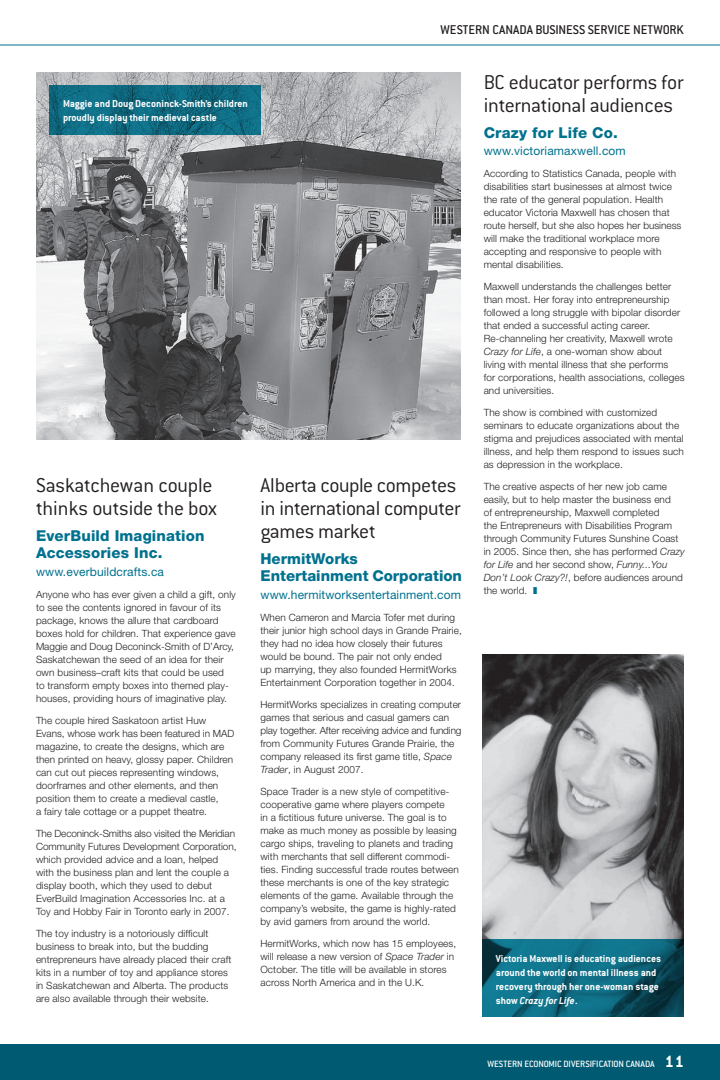
<style>
.page{position:relative;width:720px;height:1080px;background:#fff}
.page>*{position:absolute;margin:0;border:0;box-sizing:border-box;transform-origin:0 0}
.t1{font:300 22px/23px "Conduit ITC";letter-spacing:-.015em;color:#231f20}
.t2{font:700 18px "Conduit ITC";color:#fff}
.t3{font:800 15px/17px "Helvetica Neue";letter-spacing:.01em;color:#00718e}
.t4{font:500 14px "Conduit ITC";color:#231f20}
.t5{font:12px "Helvetica Neue";letter-spacing:.01em;color:#00718e}
.t6{font:700 11px/14px "Conduit ITC";color:#fff}
.t7{font:300 10px/13px "Helvetica Neue";letter-spacing:.01em;color:#231f20}
.t8{font:500 10px "Conduit ITC";letter-spacing:-.015em;color:#fff}
.s1{font-style:italic}
.s2{color:#00718e}
</style>
<div class="page">
<div style="left:0;top:1044px;width:720px;height:36px;background:#005a72"></div>
<hr style="left:0;top:44px;width:720px;height:2px;background:#00718e">
<img style="left:36px;top:72px;width:425px;height:367px">
<svg style="left:50px;top:86px;width:211px;height:49px;background:#0e6a80"></svg>
<img style="left:482px;top:654px;width:202px;height:286px">
<svg style="left:482px;top:940px;width:202px;height:77px;background:#0d6277"></svg>
<h3 class="t4" style="left:441px;top:22px;width:245px">WESTERN CANADA BUSINESS SERVICE NETWORK</h3>
<p class="t6" style="left:63px;top:97px;width:186px">Maggie and Doug Deconinck-Smith’s children proudly display their medieval castle</p>
<h1 class="t1" style="left:36px;top:474px;width:183px">Saskatchewan couple thinks outside the box</h1>
<h3 class="t3" style="left:36px;top:527px;width:170px">EverBuild Imagination<br>Accessories Inc.</h3>
<p class="t5" style="left:36px;top:564px;width:130px">www.everbuildcrafts.ca</p>
<p class="t7" style="left:36px;top:587px;width:201px">Anyone who has ever given a child a gift, only to see the contents ignored in favour of its package, knows the allure that cardboard boxes hold for children. That experience gave Maggie and Doug Deconinck-Smith of D’Arcy, Saskatchewan the seed of an idea for their own business–craft kits that could be used<br>to transform empty boxes into themed play&shy;houses, providing hours of imaginative play.</p>
<p class="t7" style="left:36px;top:713px;width:200px">The couple hired Saskatoon artist Huw Evans, whose work has been featured in MAD magazine, to create the designs, which are then printed on heavy, glossy paper. Children can cut out pieces representing windows, doorframes and other elements, and then position them to create a medieval castle,<br>a fairy tale cottage or a puppet theatre.</p>
<p class="t7" style="left:36px;top:826px;width:202px">The Deconinck-Smiths also visited the Meridian Community Futures Development Corporation, which provided advice and a loan, helped with the business plan and lent the couple a display booth, which they used to debut EverBuild Imagination Accessories Inc. at a Toy and Hobby Fair in Toronto early in 2007.</p>
<p class="t7" style="left:36px;top:926px;width:197px">The toy industry is a notoriously difficult business to break into, but the budding entrepreneurs have already placed their craft kits in a number of toy and appliance stores in Saskatchewan and Alberta. The products are also available through their website.</p>
<h1 class="t1" style="left:260px;top:474px;width:202px">Alberta couple competes in international computer games market</h1>
<h3 class="t3" style="left:260px;top:550px;width:203px">HermitWorks<br>Entertainment Corporation</h3>
<p class="t5" style="left:260px;top:587px;width:202px">www.hermitworksentertainment.com</p>
<p class="t7" style="left:260px;top:610px;width:203px">When Cameron and Marcia Tofer met during their junior high school days in Grande Prairie, they had no idea how closely their futures would be bound. The pair not only ended<br>up marrying, they also founded HermitWorks Entertainment Corporation together in 2004.</p>
<p class="t7" style="left:260px;top:697px;width:203px">HermitWorks specializes in creating computer games that serious and casual gamers can play together. After receiving advice and funding from Community Futures Grande Prairie, the company released its first game title, <span class="s1">Space Trader</span>, in August 2007.</p>
<p class="t7" style="left:260px;top:784px;width:200px">Space Trader is a new style of competitive&shy;cooperative game where players compete<br>in a fictitious future universe. The goal is to make as much money as possible by leasing cargo ships, traveling to planets and trading with merchants that sell different commodi&shy;ties. Finding successful trade routes between these merchants is one of the key strategic elements of the game. Available through the company’s website, the game is highly-rated by avid gamers from around the world.</p>
<p class="t7" style="left:260px;top:936px;width:197px">HermitWorks, which now has 15 employees, will release a new version of <span class="s1">Space Trader</span> in October. The title will be available in stores across North America and in the U.K.</p>
<h1 class="t1" style="left:484px;top:70px;width:201px">BC educator performs for international audiences</h1>
<h3 class="t3" style="left:484px;top:124px;width:136px">Crazy for Life Co.</h3>
<p class="t5" style="left:484px;top:144px;width:144px">www.victoriamaxwell.com</p>
<p class="t7" style="left:484px;top:167px;width:199px">According to Statistics Canada, people with disabilities start businesses at almost twice the rate of the general population. Health educator Victoria Maxwell has chosen that route herself, but she also hopes her business will make the traditional workplace more accepting and responsive to people with mental disabilities.</p>
<p class="t7" style="left:484px;top:280px;width:202px">Maxwell understands the challenges better than most. Her foray into entrepreneurship followed a long struggle with bipolar disorder that ended a successful acting career.<br>Re-channeling her creativity, Maxwell wrote <span class="s1">Crazy for Life</span>, a one-woman show about living with mental illness that she performs<br>for corporations, health associations, colleges and universities.</p>
<p class="t7" style="left:484px;top:406px;width:202px">The show is combined with customized seminars to educate organizations about the stigma and prejudices associated with mental illness, and help them respond to issues such as depression in the workplace.</p>
<p class="t7" style="left:484px;top:480px;width:203px">The creative aspects of her new job came easily, but to help master the business end<br>of entrepreneurship, Maxwell completed<br>the Entrepreneurs with Disabilities Program through Community Futures Sunshine Coast in 2005. Since then, she has performed <span class="s1">Crazy for Life</span> and her second show, <span class="s1">Funny...You Don’t Look Crazy?!</span>, before audiences around the world. <span class="s2">❚</span></p>
<p class="t6" style="left:496px;top:951px;width:167px">Victoria Maxwell is educating audiences around the world on mental illness and recovery through her one-woman stage show <span class="s1">Crazy for Life</span>.</p>
<p class="t8" style="left:488px;top:1058px;width:13px">WESTERN</p>
<p class="t8" style="left:525px;top:1058px;width:11px">ECONO</p>
<p class="t8" style="left:549px;top:1058px;width:25px">MIC DIVERSI</p>
<p class="t8" style="left:592px;top:1058px;width:10px">FICATION</p>
<p class="t8" style="left:626px;top:1058px;width:11px">CANADA</p>
<h2 class="t2" style="left:665px;top:1050px;width:21px">11</h2>
</div>
